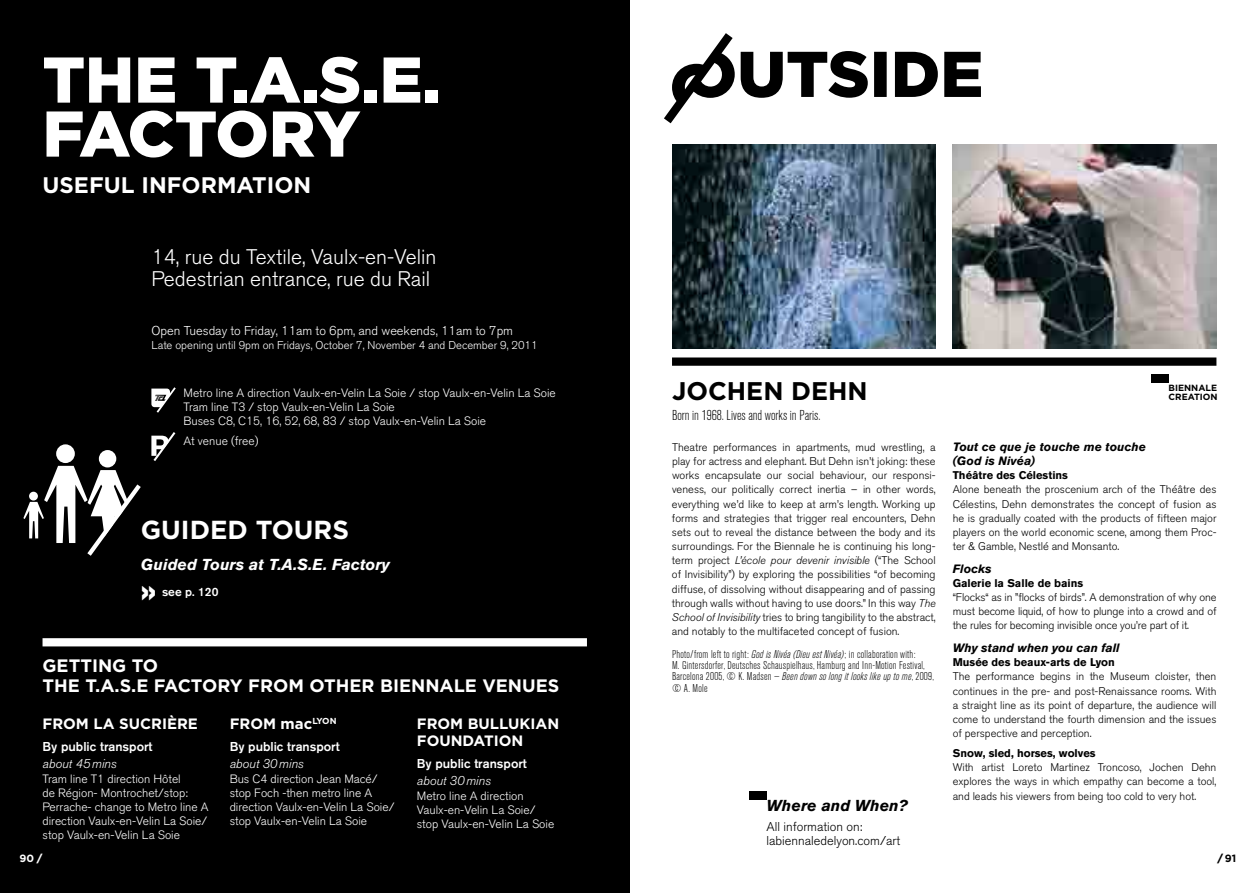
<style>
.page{position:relative;width:1259px;height:893px;background:#fff}
.page>*{position:absolute;margin:0;border:0;box-sizing:border-box;transform-origin:0 0}
.t1{font:300 64.5px/54px "Gotham";letter-spacing:-.01em;color:#fff}
.t2{font:700 37.5px "Akzidenz Grotesk BQ";color:#fff}
.t3{font:700 26.1px "Gotham";color:#fff}
.t4{font:700 25.5px "Gotham";color:#000}
.t5{font:700 22.5px "Gotham";color:#fff}
.t6{font:300 21px/22.6px "Akzidenz Grotesk BQ";color:#fff}
.t7{font:700 18px/19.8px "Gotham";color:#fff}
.t8{font:italic 700 15.75px "Akzidenz Grotesk BQ";color:#fff}
.t9{font:italic 700 15.75px "Akzidenz Grotesk BQ";color:#000}
.t10{font:700 15px/17px "Gotham";color:#fff}
.t11{font:300 condensed 14.25px "Akzidenz Grotesk BQ";color:#000}
.t12{font:300 12.75px "Akzidenz Grotesk BQ";color:#fff}
.t13{font:500 12.75px "Akzidenz Grotesk BQ";color:#fff}
.t14{font:300 12.75px/14.2px "Akzidenz Grotesk BQ";color:#000}
.t15{font:italic 300 12.75px "Akzidenz Grotesk BQ";color:#fff}
.t16{font:300 12px/14.1px "Akzidenz Grotesk BQ";color:#fff}
.t17{font:italic 700 12px/14.1px "Akzidenz Grotesk BQ";color:#000}
.t18{font:500 12px "Akzidenz Grotesk BQ";color:#fff}
.t19{font:300 condensed 11.25px/11.4px "Akzidenz Grotesk BQ";letter-spacing:.02em;color:#000}
.t20{font:300 11.25px "Akzidenz Grotesk BQ";color:#fff}
.t21{font:300 11.1px/14.1px "Akzidenz Grotesk BQ";color:#000;text-align:justify}
.t22{font:700 11.1px "Akzidenz Grotesk BQ";color:#000}
.t23{font:700 10.5px "Gotham";color:#fff}
.t24{font:700 10.5px "Gotham";color:#000}
.t25{font:700 9px/8.6px "Gotham";color:#000}
.s1{font-style:italic}
.s2{font-weight:300;color:#000}
.s3{font-weight:300}
</style>
<div class="page">
<div style="left:0;top:0;width:629px;height:893px;background:#000"></div>
<div style="left:43px;top:638px;width:544px;height:8px;background:#fff"></div>
<svg style="left:151px;top:387px;width:25px;height:26px"></svg>
<svg style="left:23px;top:432px;width:152px;height:124px"></svg>
<div style="left:672px;top:357px;width:544px;height:9px;background:#000"></div>
<svg style="left:664px;top:33px;width:317px;height:90px"></svg>
<div style="left:750px;top:791px;width:17px;height:8px;background:#000"></div>
<div style="left:1151px;top:375px;width:17px;height:8px;background:#000"></div>
<img style="left:952px;top:145px;width:264px;height:204px">
<img style="left:672px;top:145px;width:263px;height:204px">
<h1 class="t1" style="left:43px;top:51px;width:400px">THE T.A.S.E.<br>FACTORY</h1>
<h3 class="t5" style="left:43px;top:172px;width:270px">USEFUL INFORMATION</h3>
<h3 class="t6" style="left:151px;top:245px;width:286px">14, rue du Textile, Vaulx-en-Velin<br>Pedestrian entrance, rue du Rail</h3>
<p class="t12" style="left:151px;top:323px;width:363px">Open Tuesday to Friday, 11am to 6pm, and weekends, 11am to 7pm</p>
<p class="t20" style="left:151px;top:339px;width:388px">Late opening until 9pm on Fridays, October 7, November 4 and December 9, 2011</p>
<p class="t16" style="left:184px;top:386px;width:374px">Metro line A direction Vaulx-en-Velin La Soie / stop Vaulx-en-Velin La Soie<br>Tram line T3 / stop Vaulx-en-Velin La Soie<br>Buses C8, C15, 16, 52, 68, 83 / stop Vaulx-en-Velin La Soie</p>
<p class="t16" style="left:184px;top:434px;width:76px">At venue (free)</p>
<h3 class="t3" style="left:141px;top:514px;width:210px">GUIDED TOURS</h3>
<h3 class="t8" style="left:141px;top:555px;width:250px">Guided Tours at T.A.S.E. Factory</h3>
<h2 class="t2" style="left:141px;top:569px;width:17px">»</h2>
<p class="t18" style="left:162px;top:585px;width:58px">see p. 120</p>
<h3 class="t7" style="left:43px;top:655px;width:518px">GETTING TO<br>THE T.A.S.E FACTORY FROM OTHER BIENNALE VENUES</h3>
<h3 class="t10" style="left:43px;top:714px;width:157px">FROM LA SUCRIÈRE</h3>
<p class="t13" style="left:43px;top:739px;width:112px">By public transport</p>
<p class="t15" style="left:43px;top:757px;width:76px">about 45 mins</p>
<p class="t16" style="left:43px;top:772px;width:167px">Tram line T1 direction Hôtel<br>de Région- Montrochet/stop:<br>Perrache- change to Metro line A direction Vaulx-en-Velin La Soie/ stop Vaulx-en-Velin La Soie</p>
<h3 class="t10" style="left:230px;top:714px;width:108px">FROM MAC<sup>LYON</sup></h3>
<p class="t13" style="left:230px;top:739px;width:112px">By public transport</p>
<p class="t15" style="left:230px;top:757px;width:76px">about 30 mins</p>
<p class="t16" style="left:230px;top:772px;width:166px">Bus C4 direction Jean Macé/ stop Foch -then metro line A direction Vaulx-en-Velin La Soie/ stop Vaulx-en-Velin La Soie</p>
<h3 class="t10" style="left:417px;top:714px;width:144px">FROM BULLUKIAN<br>FOUNDATION</h3>
<p class="t13" style="left:417px;top:756px;width:112px">By public transport</p>
<p class="t15" style="left:417px;top:774px;width:76px">about 30 mins</p>
<p class="t16" style="left:417px;top:789px;width:139px">Metro line A direction<br>Vaulx-en-Velin La Soie/ stop Vaulx-en-Velin La Soie</p>
<h3 class="t4" style="left:672px;top:376px;width:197px">JOCHEN DEHN</h3>
<p class="t11" style="left:672px;top:407px;width:150px">Born in 1968. Lives and works in Paris.</p>
<p class="t21" style="left:672px;top:440px;width:265px">Theatre performances in apartments, mud wrestling, a play for actress and elephant. But Dehn isn’t joking: these works encapsulate our social behaviour, our responsi&shy;veness, our politically correct inertia – in other words, everything we’d like to keep at arm’s length. Working up forms and strategies that trigger real encounters, Dehn sets out to reveal the distance between the body and its surroundings. For the Biennale he is continuing his long&shy;term project <span class="s1">L’école pour devenir invisible</span> (“The School of Invisibility”) by exploring the possibilities “of becoming diffuse, of dissolving without disappearing and of passing through walls without having to use doors.” In this way <span class="s1">The School of Invisibility</span> tries to bring tangibility to the abstract, and notably to the multifaceted concept of fusion.</p>
<p class="t19" style="left:672px;top:648px;width:263px">Photo/from left to right: <span class="s1">God is Nivéa (Dieu est Nivéa)</span>; in collaboration with:<br>M. Gintersdorfer, Deutsches Schauspielhaus, Hamburg and Inn-Motion Festival, Barcelona 2005, © K. Madsen — <span class="s1">Been down so long it looks like up to me</span>, 2009, © A. Mole</p>
<h3 class="t9" style="left:766px;top:796px;width:143px">Where and When?</h3>
<p class="t14" style="left:766px;top:819px;width:135px">All information on: labiennaledelyon.com/art</p>
<p class="t25" style="left:1168px;top:384px;width:51px">BIENNALE<br>CREATION</p>
<p class="t17" style="left:952px;top:439px;width:195px">Tout ce que je touche me touche (God is Nivéa)</p>
<p class="t22" style="left:952px;top:469px;width:117px">Théâtre des Célestins</p>
<p class="t21" style="left:952px;top:483px;width:265px">Alone beneath the proscenium arch of the Théâtre des Célestins, Dehn demonstrates the concept of fusion as he is gradually coated with the products of fifteen major players on the world economic scene, among them Proc&shy;ter &amp; Gamble, Nestlé and Monsanto.</p>
<p class="t17" style="left:952px;top:561px;width:40px">Flocks</p>
<p class="t22" style="left:952px;top:577px;width:132px">Galerie la Salle de bains</p>
<p class="t21" style="left:952px;top:590px;width:265px">“Flocks“ as in ”flocks of birds”. A demonstration of why one must become liquid, of how to plunge into a crowd and of the rules for becoming invisible once you’re part of it.</p>
<p class="t17" style="left:952px;top:641px;width:168px">Why stand when you can fall</p>
<p class="t22" style="left:952px;top:656px;width:164px">Musée des beaux-arts de Lyon</p>
<p class="t21" style="left:952px;top:670px;width:265px">The performance begins in the Museum cloister, then continues in the pre- and post-Renaissance rooms. With a straight line as its point of departure, the audience will come to understand the fourth dimension and the issues of perspective and perception.</p>
<p class="t22" style="left:952px;top:747px;width:144px">Snow, sled, horses, wolves</p>
<p class="t21" style="left:952px;top:760px;width:265px">With artist Loreto Martinez Troncoso, Jochen Dehn explores the ways in which empathy can become a tool, and leads his viewers from being too cold to very hot.</p>
<p class="t23" style="left:19px;top:852px;width:24px">90 <span class="s2">/</span></p>
<p class="t24" style="left:1217px;top:852px;width:20px"><span class="s3">/</span>91</p>
</div>
